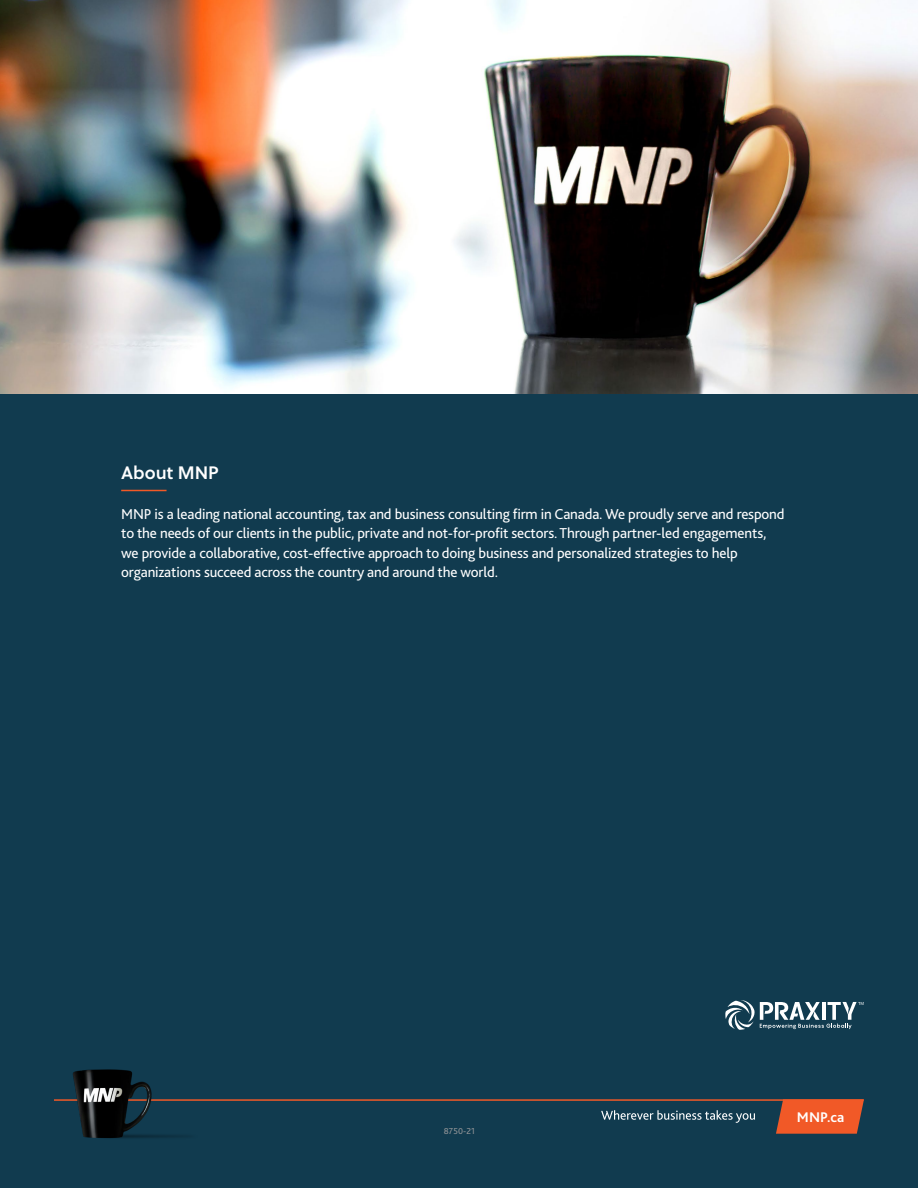
<style>
.page{position:relative;width:918px;height:1188px;background:#113b4f}
.page>*{position:absolute;margin:0;border:0;box-sizing:border-box;transform-origin:0 0}
.Sub_1{font:18px "Soleil Sb";color:#fff}
.Body_Copy{font:15px/19.5px "Bliss 2";letter-spacing:-.01em;color:#fff}
.t1{font:700 14.7px "Bliss 2";color:#fff}
.t2{font:9px "Bliss 2";letter-spacing:.01em;color:#939598}
</style>
<div class="page">
<img style="left:0;top:0;width:918px;height:393px">
<hr style="left:54px;top:1099px;width:810px;height:2px;background:#f15927">
<img style="left:69px;top:1069px;width:147px;height:70px">
<svg style="left:776px;top:1099px;width:88px;height:35px;background:#dd562a"></svg>
<svg style="left:601px;top:1110px;width:154px;height:13px"></svg>
<svg style="left:725px;top:1000px;width:139px;height:30px"></svg>
<hr style="left:121px;top:490px;width:46px;height:1px;background:#f15927">
<p class="Sub_1" style="left:121px;top:459px;width:99px">About MNP</p>
<p class="Body_Copy" style="left:121px;top:504px;width:665px">MNP is a leading national accounting, tax and business consulting firm in Canada. We proudly serve and respond to the needs of our clients in the public, private and not-for-profit sectors. Through partner-led engagements, we provide a collaborative, cost-effective approach to doing business and personalized strategies to help organizations succeed across the country and around the world.</p>
<p class="t2" style="left:444px;top:1125px;width:33px">8750-21</p>
<p class="t1" style="left:797px;top:1108px;width:49px">MNP.ca</p>
</div>
